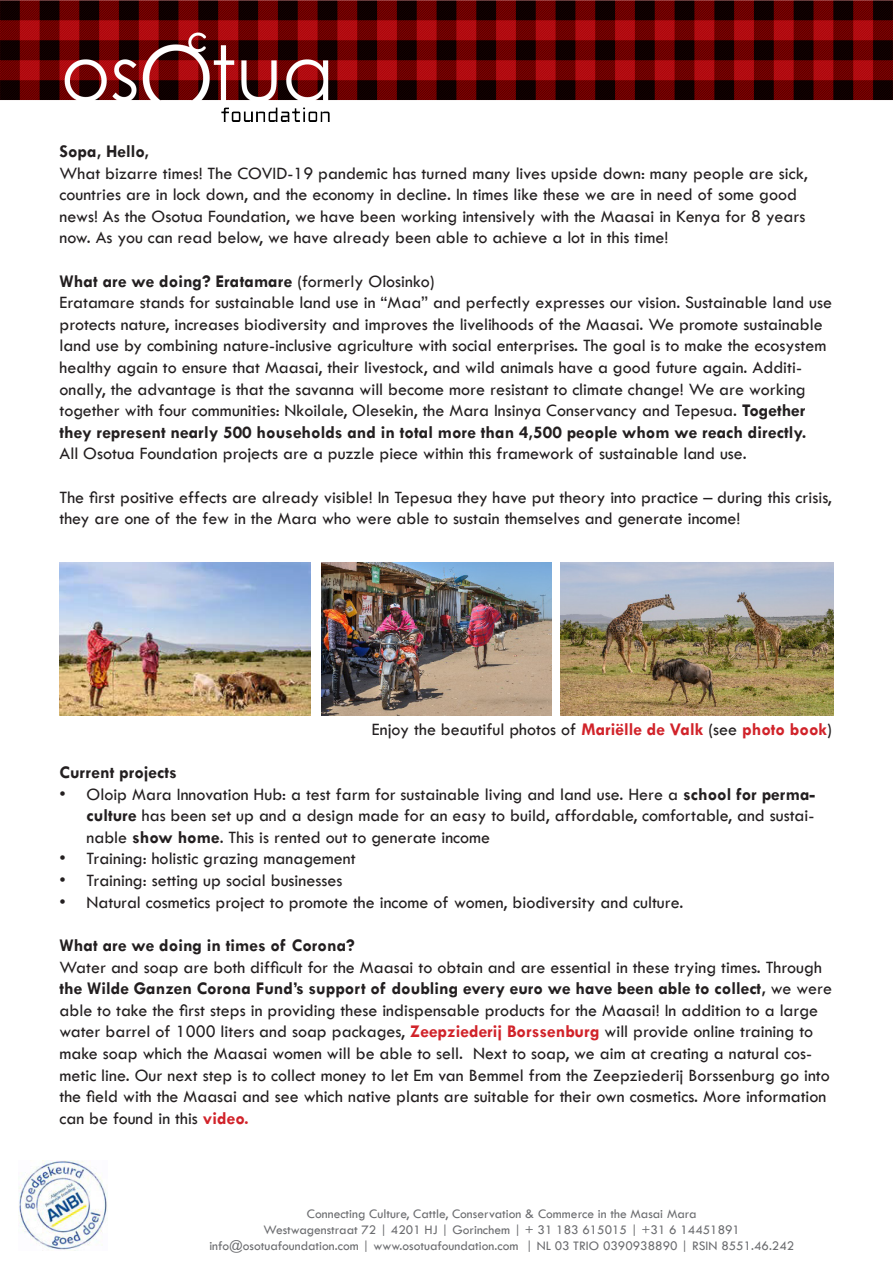
<style>
.page{position:relative;width:893px;height:1263px;background:#fff}
.page>*{position:absolute;margin:0;border:0;box-sizing:border-box;transform-origin:0 0}
.t1{font:18px/21.6px "Tw Cen";color:#231f20}
.t2{font:700 18px "Tw Cen";color:#231f20}
.t3{font:13.5px/16.2px "Tw Cen";color:#6c6d70;text-align:center}
.s1{font-weight:400}
.s2{font-weight:700}
.s3{font-weight:700;color:#d1232a}
</style>
<div class="page">
<img style="left:0;top:0;width:893px;height:121px">
<img style="left:18px;top:1161px;width:89px;height:89px">
<img style="left:60px;top:562px;width:250px;height:153px">
<img style="left:321px;top:562px;width:230px;height:153px">
<img style="left:561px;top:562px;width:272px;height:153px">
<p class="t2" style="left:60px;top:140px;width:91px">Sopa, Hello,</p>
<p class="t1" style="left:60px;top:162px;width:750px">What bizarre times! The COVID-19 pandemic has turned many lives upside down: many people are sick, countries are in lock down, and the economy in decline. In times like these we are in need of some good news! As the Osotua Foundation, we have been working intensively with the Maasai in Kenya for 8 years now. As you can read below, we have already been able to achieve a lot in this time!</p>
<p class="t2" style="left:60px;top:270px;width:377px">What are we doing? Eratamare <span class="s1">(formerly Olosinko)</span></p>
<p class="t1" style="left:60px;top:292px;width:774px">Eratamare stands for sustainable land use in “Maa” and perfectly expresses our vision. Sustainable land use protects nature, increases biodiversity and improves the livelihoods of the Maasai. We promote sustainable land use by combining nature-inclusive agriculture with social enterprises. The goal is to make the ecosystem healthy again to ensure that Maasai, their livestock, and wild animals have a good future again. Additi&shy;onally, the advantage is that the savanna will become more resistant to climate change! We are working together with four communities: Nkoilale, Olesekin, the Mara Insinya Conservancy and Tepesua. <span class="s2">Together they represent nearly 500 households and in total more than 4,500 people whom we reach directly.<br></span>All Osotua Foundation projects are a puzzle piece within this framework of sustainable land use.</p>
<p class="t1" style="left:60px;top:486px;width:774px">The first positive effects are already visible! In Tepesua they have put theory into practice – during this crisis, they are one of the few in the Mara who were able to sustain themselves and generate income!</p>
<p class="t1" style="left:372px;top:718px;width:462px">Enjoy the beautiful photos of <span class="s3">Mariëlle de Valk</span> (see <span class="s3">photo book</span>)</p>
<p class="t2" style="left:60px;top:761px;width:119px">Current projects</p>
<p class="t1" style="left:87px;top:783px;width:730px;text-align:justify;text-indent:-27px">• Oloip Mara Innovation Hub: a test farm for sustainable living and land use. Here a <span class="s2">school for perma&shy;culture</span> has been set up and a design made for an easy to build, affordable, comfortable, and sustai&shy;nable <span class="s2">show home</span>. This is rented out to generate income</p>
<p class="t1" style="left:60px;top:848px;width:298px">• Training: holistic grazing management</p>
<p class="t1" style="left:60px;top:869px;width:284px">• Training: setting up social businesses</p>
<p class="t1" style="left:60px;top:891px;width:625px">• Natural cosmetics project to promote the income of women, biodiversity and culture.</p>
<p class="t2" style="left:60px;top:934px;width:297px">What are we doing in times of Corona?</p>
<p class="t1" style="left:60px;top:956px;width:774px">Water and soap are both difficult for the Maasai to obtain and are essential in these trying times. Through <span class="s2">the Wilde Ganzen Corona Fund’s support of doubling every euro we have been able to collect,</span> we were able to take the first steps in providing these indispensable products for the Maasai! In addition to a large water barrel of 1000 liters and soap packages, <span class="s3">Zeepziederij Borssenburg</span> will provide online training to make soap which the Maasai women will be able to sell. Next to soap, we aim at creating a natural cos&shy;metic line. Our next step is to collect money to let Em van Bemmel from the Zeepziederij Borssenburg go into the field with the Maasai and see which native plants are suitable for their own cosmetics. More information can be found in this <span class="s3">video.</span></p>
<p class="t3" style="left:209px;top:1205px;width:586px">Connecting Culture, Cattle, Conservation &amp; Commerce in the Masai Mara<br>Westwagenstraat 72 | 4201 HJ | Gorinchem | + 31 183 615015 | +31 6 14451891 info@osotuafoundation.com | www.osotuafoundation.com | NL 03 TRIO 0390938890 | RSIN 8551.46.242</p>
</div>
